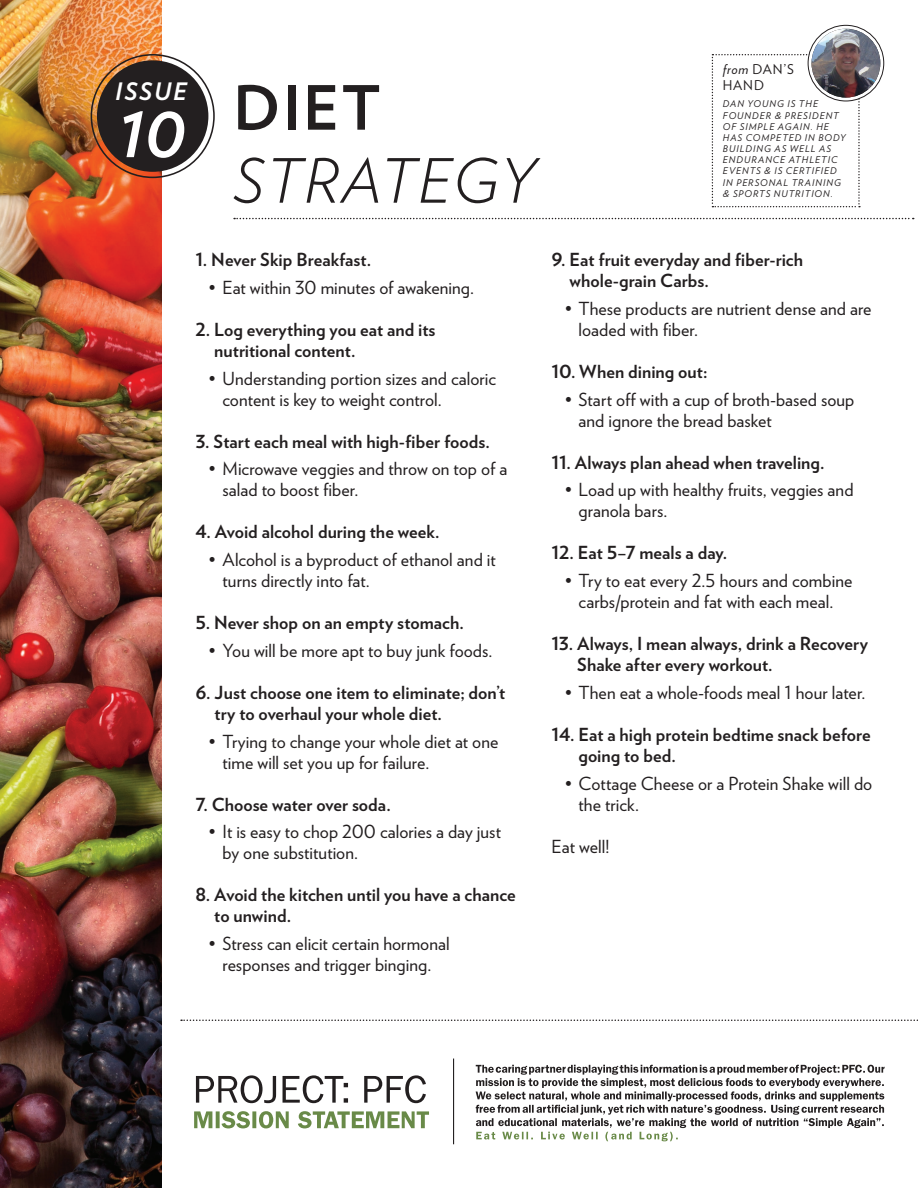
<style>
.page{position:relative;width:918px;height:1188px;background:#fff}
.page>*{position:absolute;margin:0;border:0;box-sizing:border-box;transform-origin:0 0}
.t1{font:italic 700 61.5px "Verlag";color:#fff}
.t2{font:italic 300 60.9px "Verlag";letter-spacing:.04em;color:#231f20}
.t3{font:700 60.9px "Verlag";color:#231f20}
.t4{font:italic 700 24px "Verlag";letter-spacing:.085em;color:#fff}
.t5{font:18px/21px "Verlag";letter-spacing:.005em;color:#231f20}
.t6{font:700 18px/21px "Verlag";color:#231f20}
.t7{font:13.5px/16.2px "Verlag";letter-spacing:.065em;color:#231f20}
.t8{font:italic 9.3px/11.1px "Verlag";letter-spacing:.11em;color:#231f20}
.s1{font-style:italic}
</style>
<div class="page">
<img style="left:0;top:0;width:162px;height:1188px">
<svg style="left:712px;top:54px;width:148px;height:153px"></svg>
<div style="left:97px;top:60px;width:111px;height:112px;background:#231f20;border-radius:50%"></div>
<div style="left:91px;top:54px;width:124px;height:124px;border:2px solid #231f20;border-radius:50%"></div>
<svg style="left:234px;top:218px;width:680px;height:1px"></svg>
<svg style="left:181px;top:1020px;width:737px;height:1px"></svg>
<svg style="left:808px;top:25px;width:76px;height:76px"></svg>
<div style="left:808px;top:25px;width:76px;height:76px;border:1px solid #231f20;border-radius:50%"></div>
<img style="left:812px;top:29px;width:68px;height:69px;border-radius:34px">
<svg style="left:194px;top:1111px;width:235px;height:17px"></svg>
<svg style="left:196px;top:1075px;width:230px;height:28px"></svg>
<hr style="left:453px;top:1059px;width:1px;height:85px;background:#231f20">
<svg style="left:476px;top:1065px;width:409px;height:76px"></svg>
<h3 class="t4" style="left:115px;top:72px;width:73px">ISSUE</h3>
<h1 class="t1" style="left:117px;top:86px;width:70px">10</h1>
<h2 class="t3" style="left:233px;top:60px;width:149px">DIET</h2>
<h2 class="t2" style="left:233px;top:134px;width:303px">STRATEGY</h2>
<p class="t7" style="left:723px;top:60px;width:73px"><span class="s1">from</span> DAN’S<br>HAND</p>
<p class="t8" style="left:723px;top:98px;width:124px">DAN YOUNG IS THE<br>FOUNDER &amp; PRESIDENT<br>OF SIMPLE AGAIN. HE<br>HAS COMPETED IN BODY<br>BUILDING AS WELL AS<br>ENDURANCE ATHLETIC<br>EVENTS &amp; IS CERTIFIED<br>IN PERSONAL TRAINING &amp; SPORTS NUTRITION.</p>
<p class="t6" style="left:195px;top:248px;width:177px">1. Never Skip Breakfast.</p>
<p class="t5" style="left:209px;top:276px;width:267px">• Eat within 30 minutes of awakening.</p>
<p class="t6" style="left:214px;top:318px;width:223px;text-indent:-19px">2. Log everything you eat and its nutritional content.</p>
<p class="t5" style="left:222px;top:367px;width:275px;text-indent:-14px">• Understanding portion sizes and caloric content is key to weight control.</p>
<p class="t6" style="left:195px;top:430px;width:296px">3. Start each meal with high-fiber foods.</p>
<p class="t5" style="left:222px;top:457px;width:286px;text-indent:-14px">• Microwave veggies and throw on top of a salad to boost fiber.</p>
<p class="t6" style="left:195px;top:520px;width:246px">4. Avoid alcohol during the week.</p>
<p class="t5" style="left:222px;top:548px;width:275px;text-indent:-14px">• Alcohol is a byproduct of ethanol and it turns directly into fat.</p>
<p class="t6" style="left:195px;top:611px;width:270px">5. Never shop on an empty stomach.</p>
<p class="t5" style="left:209px;top:639px;width:285px">• You will be more apt to buy junk foods.</p>
<p class="t6" style="left:215px;top:681px;width:292px;text-indent:-19px">6. Just choose one item to eliminate; don’t try to overhaul your whole diet.</p>
<p class="t5" style="left:222px;top:730px;width:277px;text-indent:-14px">• Trying to change your whole diet at one time will set you up for failure.</p>
<p class="t6" style="left:195px;top:793px;width:197px">7. Choose water over soda.</p>
<p class="t5" style="left:222px;top:820px;width:280px;text-indent:-14px">• It is easy to chop 200 calories a day just by one substitution.</p>
<p class="t6" style="left:214px;top:883px;width:303px;text-indent:-19px">8. Avoid the kitchen until you have a chance to unwind.</p>
<p class="t5" style="left:209px;top:932px;width:242px;text-align:center">• Stress can elicit certain hormonal responses and trigger binging.</p>
<p class="t6" style="left:570px;top:248px;width:235px;text-indent:-18px">9. Eat fruit everyday and fiber-rich whole-grain Carbs.</p>
<p class="t5" style="left:579px;top:297px;width:295px;text-indent:-14px">• These products are nutrient dense and are loaded with fiber.</p>
<p class="t6" style="left:552px;top:360px;width:158px">10. When dining out:</p>
<p class="t5" style="left:579px;top:388px;width:277px;text-indent:-14px">• Start off with a cup of broth-based soup and ignore the bread basket</p>
<p class="t6" style="left:552px;top:451px;width:275px">11. Always plan ahead when traveling.</p>
<p class="t5" style="left:579px;top:478px;width:276px;text-indent:-14px">• Load up with healthy fruits, veggies and granola bars.</p>
<p class="t6" style="left:552px;top:541px;width:177px">12. Eat 5–7 meals a day.</p>
<p class="t5" style="left:565px;top:569px;width:289px;text-align:center">• Try to eat every 2.5 hours and combine carbs/protein and fat with each meal.</p>
<p class="t6" style="left:577px;top:632px;width:292px;text-indent:-26px">13. Always, I mean always, drink a Recovery<br>Shake after every workout.</p>
<p class="t5" style="left:565px;top:681px;width:302px">• Then eat a whole-foods meal 1 hour later.</p>
<p class="t6" style="left:578px;top:723px;width:294px;text-indent:-27px">14. Eat a high protein bedtime snack before going to bed.</p>
<p class="t5" style="left:579px;top:772px;width:295px;text-indent:-14px">• Cottage Cheese or a Protein Shake will do the trick.</p>
<p class="t5" style="left:552px;top:835px;width:59px">Eat well!</p>
</div>
